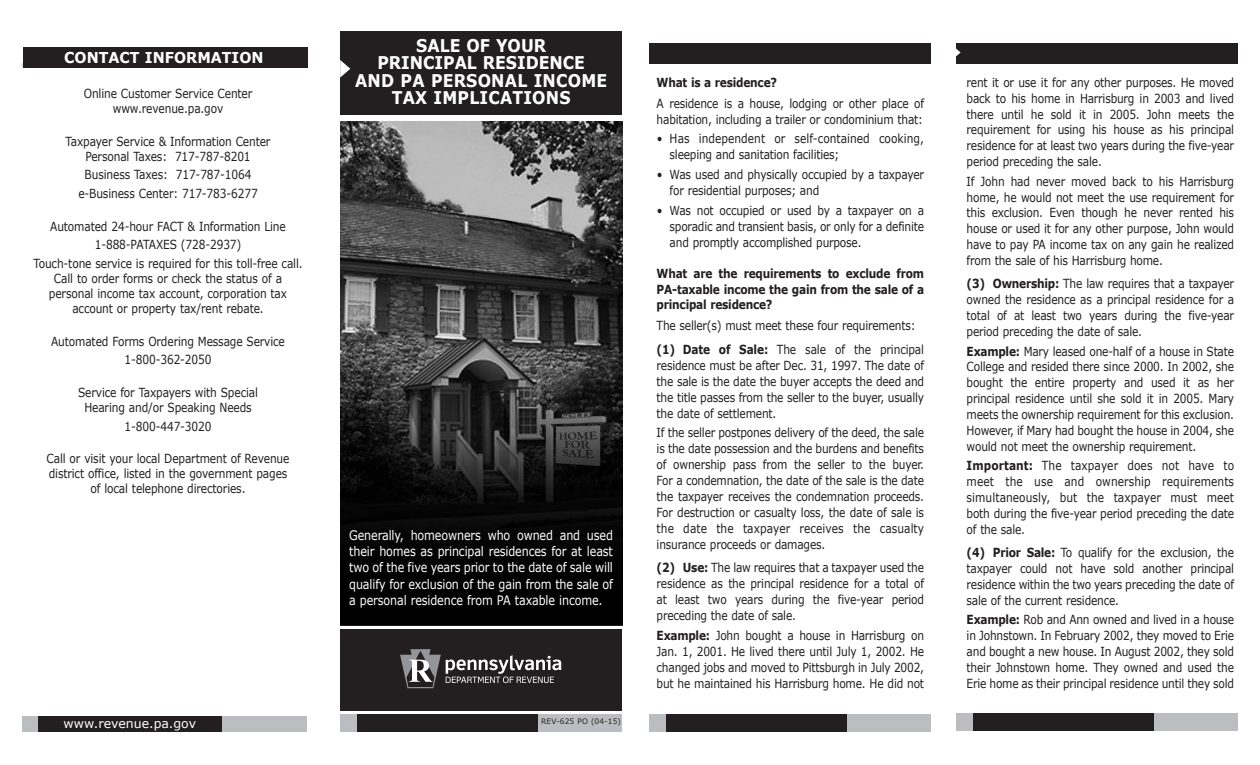
<style>
.page{position:relative;width:1260px;height:765px;background:#fff}
.page>*{position:absolute;margin:0;border:0;box-sizing:border-box;transform-origin:0 0}
.t1{font:700 17.5px/17.5px "Verdana";letter-spacing:.015em;color:#fff;text-align:center;scale:.9 1}
.t2{font:700 15px "Verdana";color:#fff;scale:.95 1}
.t3{font:13.12px/16.2px "Verdana";letter-spacing:-.015em;color:#fff;text-align:justify;scale:.85 1}
.t4{font:12.5px/15.9px "Verdana";letter-spacing:-.02em;color:#231f20;text-align:justify;scale:.85 1}
.t5{font:700 12.5px/16px "Verdana";letter-spacing:-.02em;color:#231f20;text-align:justify;scale:.85 1}
.t6{font:12.5px/16px "Verdana";letter-spacing:.005em;color:#231f20;scale:.85 1}
.t7{font:12.5px "Verdana";color:#fff}
.t8{font:7.5px "Verdana";letter-spacing:.01em;color:#231f20}
.s1{font-weight:700}
</style>
<div class="page">
<div style="left:340px;top:714px;width:282px;height:17px;background:#bcbdc0"></div>
<div style="left:340px;top:31px;width:282px;height:84px;background:#231f20"></div>
<svg style="left:340px;top:60px;width:10px;height:18px"></svg>
<div style="left:357px;top:714px;width:181px;height:17px;background:#231f20"></div>
<img style="left:341px;top:122px;width:281px;height:502px">
<div style="left:649px;top:43px;width:282px;height:21px;background:#231f20"></div>
<div style="left:649px;top:714px;width:282px;height:17px;background:#bcbdc0"></div>
<div style="left:666px;top:714px;width:181px;height:17px;background:#231f20"></div>
<div style="left:956px;top:43px;width:282px;height:20px;background:#231f20"></div>
<svg style="left:956px;top:48px;width:5px;height:8px"></svg>
<div style="left:956px;top:714px;width:282px;height:17px;background:#bcbdc0"></div>
<div style="left:23px;top:47px;width:285px;height:21px;background:#231f20"></div>
<div style="left:22px;top:716px;width:285px;height:16px;background:#bcbdc0"></div>
<div style="left:38px;top:716px;width:184px;height:16px;background:#231f20"></div>
<div style="left:973px;top:714px;width:181px;height:17px;background:#231f20"></div>
<div style="left:340px;top:629px;width:282px;height:81px;background:#231f20"></div>
<svg style="left:400px;top:649px;width:161px;height:39px"></svg>
<p class="t2" style="left:64px;top:48px;width:211px">CONTACT INFORMATION</p>
<p class="t4" style="left:84px;top:86px;width:200px;line-height:15px;text-align:center">Online Customer Service Center www.revenue.pa.gov</p>
<p class="t4" style="left:66px;top:133px;width:243px;line-height:15px;text-align:center">Taxpayer Service &amp; Information Center<br>Personal Taxes: 717-787-8201</p>
<p class="t4" style="left:78px;top:165px;width:213px;line-height:18.8px;text-align:center">Business Taxes: 717-787-1064 e-Business Center: 717-783-6277</p>
<p class="t4" style="left:33px;top:216px;width:318px;line-height:18.8px;text-align:center">Automated 24-hour FACT &amp; Information Line<br>1-888-PATAXES (728-2937)<br>Touch-tone service is required for this toll-free call.</p>
<p class="t4" style="left:49px;top:271px;width:282px;line-height:15px;text-align:center">Call to order forms or check the status of a personal income tax account, corporation tax account or property tax/rent rebate.</p>
<p class="t4" style="left:51px;top:331px;width:277px;line-height:18.8px;text-align:center">Automated Forms Ordering Message Service<br>1-800-362-2050</p>
<p class="t4" style="left:78px;top:385px;width:213px;line-height:15px;text-align:center">Service for Taxpayers with Special<br>Hearing and/or Speaking Needs</p>
<p class="t4" style="left:125px;top:418px;width:104px">1-800-447-3020</p>
<p class="t4" style="left:47px;top:451px;width:287px;line-height:15px;text-align:center">Call or visit your local Department of Revenue district office, listed in the government pages of local telephone directories.</p>
<p class="t7" style="left:64px;top:715px;width:134px">www.revenue.pa.gov</p>
<h1 class="t1" style="left:355px;top:36px;width:282px">SALE OF YOUR<br>PRINCIPAL RESIDENCE<br>AND PA PERSONAL INCOME<br>TAX IMPLICATIONS</h1>
<p class="t3" style="left:349px;top:527px;width:312px">Generally, homeowners who owned and used their homes as principal residences for at least two of the five years prior to the date of sale will qualify for exclusion of the gain from the sale of a personal residence from PA taxable income.</p>
<p class="t8" style="left:541px;top:716px;width:81px">REV-625 PO (04-15)</p>
<p class="t5" style="left:657px;top:74px;width:143px">What is a residence?</p>
<p class="t4" style="left:657px;top:95px;width:316px">A residence is a house, lodging or other place of habitation, including a trailer or condominium that:</p>
<p class="t6" style="left:670px;top:130px;width:301px;text-indent:-13px">• Has independent or self-contained cooking, sleeping and sanitation facilities;</p>
<p class="t4" style="left:670px;top:166px;width:301px;text-indent:-13px">• Was used and physically occupied by a taxpayer for residential purposes; and</p>
<p class="t4" style="left:670px;top:202px;width:301px;text-indent:-13px">• Was not occupied or used by a taxpayer on a sporadic and transient basis, or only for a definite and promptly accomplished purpose.</p>
<p class="t5" style="left:657px;top:265px;width:316px">What are the requirements to exclude from PA-taxable income the gain from the sale of a principal residence?</p>
<p class="t4" style="left:657px;top:314px;width:316px;line-height:23.5px">The seller(s) must meet these four requirements: <span class="s1">(1) Date of Sale:</span> The sale of the principal</p>
<p class="t4" style="left:657px;top:357px;width:316px">residence must be after Dec. 31, 1997. The date of the sale is the date the buyer accepts the deed and the title passes from the seller to the buyer, usually the date of settlement.</p>
<p class="t4" style="left:657px;top:424px;width:316px">If the seller postpones delivery of the deed, the sale is the date possession and the burdens and benefits of ownership pass from the seller to the buyer.<br>For a condemnation, the date of the sale is the date the taxpayer receives the condemnation proceeds.<br>For destruction or casualty loss, the date of sale is the date the taxpayer receives the casualty insurance proceeds or damages.</p>
<p class="t4" style="left:657px;top:559px;width:316px"><span class="s1">(2) Use:</span> The law requires that a taxpayer used the residence as the principal residence for a total of at least two years during the five-year period preceding the date of sale.</p>
<p class="t4" style="left:657px;top:627px;width:316px"><span class="s1">Example:</span> John bought a house in Harrisburg on Jan. 1, 2001. He lived there until July 1, 2002. He changed jobs and moved to Pittsburgh in July 2002, but he maintained his Harrisburg home. He did not</p>
<p class="t4" style="left:967px;top:74px;width:316px">rent it or use it for any other purposes. He moved back to his home in Harrisburg in 2003 and lived there until he sold it in 2005. John meets the requirement for using his house as his principal residence for at least two years during the five-year period preceding the sale.</p>
<p class="t4" style="left:967px;top:173px;width:316px">If John had never moved back to his Harrisburg home, he would not meet the use requirement for this exclusion. Even though he never rented his house or used it for any other purpose, John would have to pay PA income tax on any gain he realized from the sale of his Harrisburg home.</p>
<p class="t4" style="left:967px;top:276px;width:316px"><span class="s1">(3) Ownership:</span> The law requires that a taxpayer owned the residence as a principal residence for a total of at least two years during the five-year period preceding the date of sale.</p>
<p class="t4" style="left:967px;top:343px;width:316px"><span class="s1">Example:</span> Mary leased one-half of a house in State College and resided there since 2000. In 2002, she bought the entire property and used it as her principal residence until she sold it in 2005. Mary meets the ownership requirement for this exclusion.<br>However, if Mary had bought the house in 2004, she would not meet the ownership requirement.</p>
<p class="t4" style="left:967px;top:457px;width:316px"><span class="s1">Important:</span> The taxpayer does not have to meet the use and ownership requirements simultaneously, but the taxpayer must meet both during the five-year period preceding the date of the sale.</p>
<p class="t4" style="left:967px;top:544px;width:316px"><span class="s1">(4) Prior Sale:</span> To qualify for the exclusion, the taxpayer could not have sold another principal residence within the two years preceding the date of sale of the current residence.</p>
<p class="t4" style="left:967px;top:611px;width:316px"><span class="s1">Example:</span> Rob and Ann owned and lived in a house in Johnstown. In February 2002, they moved to Erie and bought a new house. In August 2002, they sold their Johnstown home. They owned and used the Erie home as their principal residence until they sold</p>
</div>
